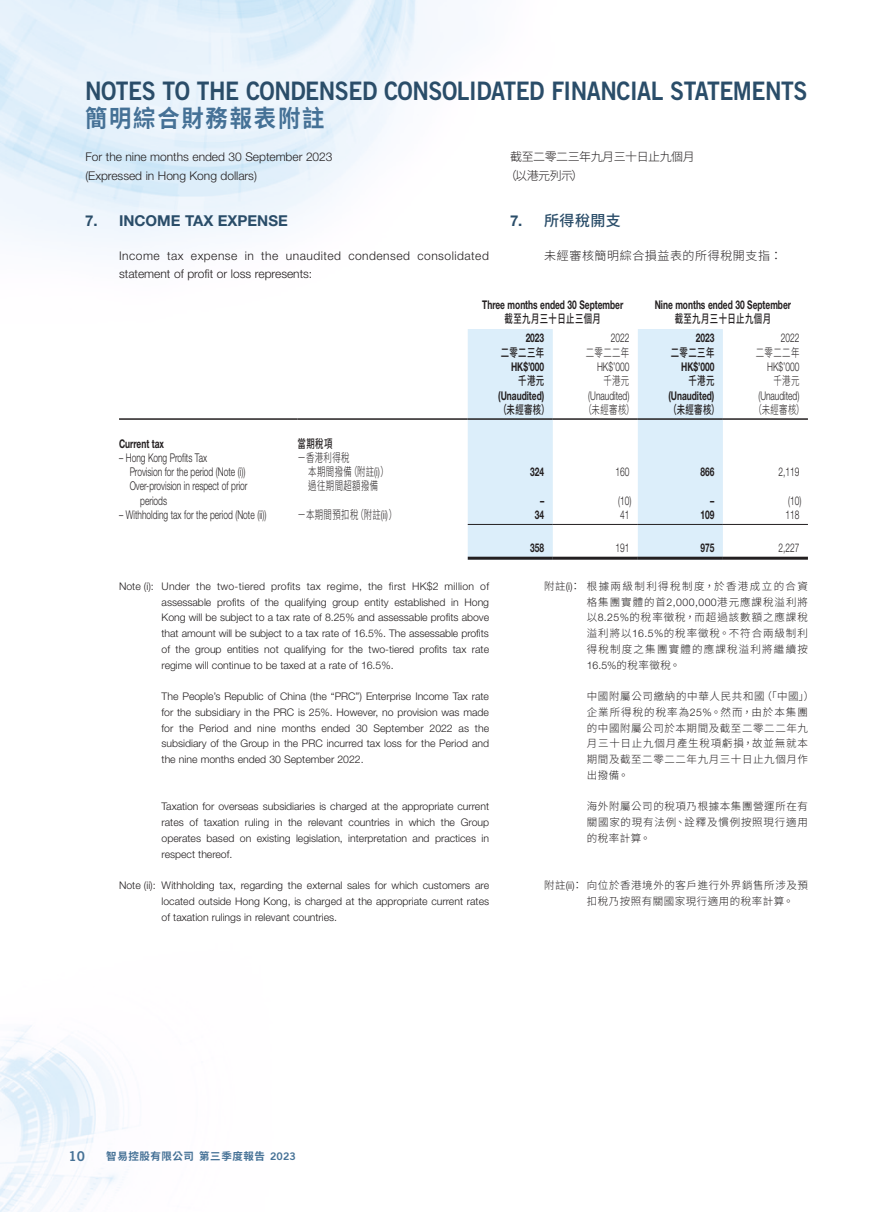
<style>
.page{position:relative;width:893px;height:1212px;background:#fff}
.page>*{position:absolute;margin:0;border:0;box-sizing:border-box;transform-origin:0 0}
.t1{font:25.5px "Trade Gothic LT Std Bd 2";letter-spacing:-.02em;color:#2a4d69;scale:.9 1}
.t2{font:700 24px "Source Han Sans TC";letter-spacing:.08em;color:#457196;scale:.93 1}
.Heading_1{font:700 15px "Helvetica Neue LT Std";color:#2a4d69}
.C_Heading_1{font:500 15px "Source Han Sans TC";letter-spacing:.025em;color:#2a4d69}
.t3{font:13.5px "Trade Gothic LT Std Bd 2";color:#457196}
.Body_Text{font:300 12px/14.2px "Helvetica Neue LT Std";color:#231f20;scale:.7 1}
.Body_Text-2{font:700 12px "Helvetica Neue LT Std";color:#231f20;scale:.7 1}
.Body_Text-3{font:300 12px/17.2px "Helvetica Neue LT Std";letter-spacing:.04em;color:#231f20}
.Body_Text-4{font:300 12px "Source Han Sans TC";letter-spacing:.05em;color:#231f20;scale:.7 1}
.Body_Text-5{font:300 12px/18.5px "Helvetica Neue LT Std";color:#231f20}
.Body_Text-6{font:500 12px "Source Han Sans TC";letter-spacing:.05em;color:#231f20;scale:.7 1}
.C_Body_Text{font:300 12px/18.5px "Source Han Sans TC";letter-spacing:-.04em;color:#231f20}
.C_Body_Text-2{font:300 12px "Source Han Sans TC";letter-spacing:.05em;color:#231f20}
.Notes{font:300 10.5px/15.8px "Helvetica Neue LT Std";color:#231f20;text-align:justify}
.C_Notes{font:300 10.5px/15.8px "Source Han Sans TC";letter-spacing:.055em;color:#231f20;text-align:justify}
.t4{font:700 10.5px "Source Han Sans TC";letter-spacing:.05em;color:#457196}
.s1{font-family:"Helvetica Neue LT Std";font-weight:700}
.s2{font-family:"Helvetica Neue LT Std"}
.s3{font-family:"Trade Gothic LT Std Bd 2";font-weight:400}
</style>
<div class="page">
<img style="left:0;top:0;width:808px;height:1212px">
<svg style="left:468px;top:329px;width:255px;height:228px;fill:#dceefa"></svg>
<hr style="left:119px;top:418px;width:179px;height:2px;background:#231f20">
<hr style="left:298px;top:418px;width:170px;height:2px;background:#231f20">
<hr style="left:468px;top:418px;width:85px;height:2px;background:#231f20">
<hr style="left:553px;top:418px;width:85px;height:2px;background:#231f20">
<hr style="left:638px;top:418px;width:85px;height:2px;background:#231f20">
<hr style="left:723px;top:418px;width:85px;height:2px;background:#231f20">
<hr style="left:468px;top:524px;width:85px;height:1px;background:#231f20">
<hr style="left:553px;top:524px;width:85px;height:1px;background:#231f20">
<hr style="left:638px;top:524px;width:85px;height:1px;background:#231f20">
<hr style="left:723px;top:524px;width:85px;height:1px;background:#231f20">
<hr style="left:468px;top:557px;width:85px;height:3px;background:#231f20">
<hr style="left:553px;top:557px;width:85px;height:3px;background:#231f20">
<hr style="left:638px;top:557px;width:85px;height:3px;background:#231f20">
<hr style="left:723px;top:557px;width:85px;height:3px;background:#231f20">
<h1 class="t1" style="left:85px;top:75px;width:804px">NOTES TO THE CONDENSED CONSOLIDATED FINANCIAL STATEMENTS</h1>
<h2 class="t2" style="left:85px;top:105px;width:259px">簡明綜合財務報表附註</h2>
<p class="Body_Text-5" style="left:85px;top:148px;width:249px">For the nine months ended 30 September 2023 (Expressed in Hong Kong dollars)</p>
<p class="C_Body_Text" style="left:505px;top:148px;width:192px;text-indent:6px">截至二零二三年九月三十日止九個月（以港元列示）</p>
<p class="C_Heading_1" style="left:510px;top:212px;width:112px"><span class="s1">7.</span> 所得稅開支</p>
<p class="C_Body_Text-2" style="left:544px;top:249px;width:239px">未經審核簡明綜合損益表的所得稅開支指：</p>
<p class="Heading_1" style="left:85px;top:211px;width:204px">7. INCOME TAX EXPENSE</p>
<p class="Body_Text-3" style="left:119px;top:247px;width:371px">Income tax expense in the unaudited condensed consolidated statement of profit or loss represents:</p>
<p class="Body_Text-2" style="left:482px;top:297px;width:203px">Three months ended 30 September</p>
<p class="Body_Text-2" style="left:655px;top:297px;width:196px">Nine months ended 30 September</p>
<p class="Body_Text-6" style="left:505px;top:312px;width:139px">截至九月三十日止三個月</p>
<p class="Body_Text-6" style="left:675px;top:312px;width:139px">截至九月三十日止九個月</p>
<p class="Body_Text-2" style="left:526px;top:330px;width:28px">2023</p>
<p class="Body_Text" style="left:611px;top:330px;width:28px">2022</p>
<p class="Body_Text-2" style="left:696px;top:330px;width:28px">2023</p>
<p class="Body_Text" style="left:781px;top:330px;width:28px">2022</p>
<p class="Body_Text-6" style="left:501px;top:346px;width:64px">二零二三年</p>
<p class="Body_Text-4" style="left:586px;top:346px;width:64px">二零二二年</p>
<p class="Body_Text-6" style="left:671px;top:346px;width:64px">二零二三年</p>
<p class="Body_Text-4" style="left:756px;top:346px;width:64px">二零二二年</p>
<p class="Body_Text-2" style="left:511px;top:359px;width:49px">HK$’000</p>
<p class="Body_Text" style="left:597px;top:359px;width:48px">HK$’000</p>
<p class="Body_Text-2" style="left:681px;top:359px;width:49px">HK$’000</p>
<p class="Body_Text" style="left:767px;top:359px;width:48px">HK$’000</p>
<p class="Body_Text-6" style="left:518px;top:374px;width:39px">千港元</p>
<p class="Body_Text-4" style="left:603px;top:374px;width:39px">千港元</p>
<p class="Body_Text-6" style="left:688px;top:374px;width:39px">千港元</p>
<p class="Body_Text-4" style="left:773px;top:374px;width:39px">千港元</p>
<p class="Body_Text-2" style="left:498px;top:388px;width:67px">(Unaudited)</p>
<p class="Body_Text" style="left:588px;top:388px;width:60px">(Unaudited)</p>
<p class="Body_Text-2" style="left:668px;top:388px;width:67px">(Unaudited)</p>
<p class="Body_Text" style="left:758px;top:388px;width:60px">(Unaudited)</p>
<p class="Body_Text-6" style="left:498px;top:403px;width:74px">（未經審核）</p>
<p class="Body_Text-4" style="left:583px;top:403px;width:74px">（未經審核）</p>
<p class="Body_Text-6" style="left:669px;top:403px;width:74px">（未經審核）</p>
<p class="Body_Text-4" style="left:754px;top:403px;width:74px">（未經審核）</p>
<p class="Body_Text-2" style="left:119px;top:436px;width:66px">Current tax</p>
<p class="Body_Text-6" style="left:298px;top:436px;width:51px">當期稅項</p>
<p class="Body_Text" style="left:119px;top:450px;width:127px">– Hong Kong Profits Tax</p>
<p class="Body_Text-4" style="left:298px;top:451px;width:76px">－香港利得稅</p>
<p class="Body_Text" style="left:130px;top:464px;width:167px">Provision for the period (Note (i))</p>
<p class="Body_Text-4" style="left:308px;top:465px;width:117px">本期間撥備（附註<span class="s2">(i)</span>）</p>
<p class="Body_Text-2" style="left:530px;top:464px;width:21px">324</p>
<p class="Body_Text" style="left:615px;top:464px;width:21px">160</p>
<p class="Body_Text-2" style="left:700px;top:464px;width:21px">866</p>
<p class="Body_Text" style="left:778px;top:464px;width:31px">2,119</p>
<p class="Body_Text" style="left:140px;top:479px;width:155px;text-indent:-11px">Over-provision in respect of prior periods</p>
<p class="Body_Text-4" style="left:308px;top:479px;width:102px">過往期間超額撥備</p>
<p class="Body_Text-2" style="left:540px;top:493px;width:7px">–</p>
<p class="Body_Text" style="left:618px;top:493px;width:21px">(10)</p>
<p class="Body_Text-2" style="left:710px;top:493px;width:7px">–</p>
<p class="Body_Text" style="left:788px;top:493px;width:21px">(10)</p>
<p class="Body_Text" style="left:119px;top:507px;width:212px">– Withholding tax for the period (Note (ii))</p>
<p class="Body_Text-4" style="left:298px;top:508px;width:144px">－本期間預扣稅（附註<span class="s2">(ii)</span>）</p>
<p class="Body_Text-2" style="left:535px;top:507px;width:15px">34</p>
<p class="Body_Text" style="left:620px;top:507px;width:15px">41</p>
<p class="Body_Text-2" style="left:700px;top:507px;width:21px">109</p>
<p class="Body_Text" style="left:785px;top:507px;width:21px">118</p>
<p class="Body_Text-2" style="left:530px;top:540px;width:21px">358</p>
<p class="Body_Text" style="left:615px;top:540px;width:21px">191</p>
<p class="Body_Text-2" style="left:700px;top:540px;width:21px">975</p>
<p class="Body_Text" style="left:778px;top:540px;width:31px">2,227</p>
<p class="Notes" style="left:162px;top:578px;width:329px;text-indent:-43px">Note (i): Under the two-tiered profits tax regime, the first HK$2 million of assessable profits of the qualifying group entity established in Hong Kong will be subject to a tax rate of 8.25% and assessable profits above that amount will be subject to a tax rate of 16.5%. The assessable profits of the group entities not qualifying for the two-tiered profits tax rate regime will continue to be taxed at a rate of 16.5%.</p>
<p class="Notes" style="left:162px;top:688px;width:329px">The People’s Republic of China (the “PRC”) Enterprise Income Tax rate for the subsidiary in the PRC is 25%. However, no provision was made for the Period and nine months ended 30 September 2022 as the subsidiary of the Group in the PRC incurred tax loss for the Period and the nine months ended 30 September 2022.</p>
<p class="Notes" style="left:162px;top:798px;width:329px">Taxation for overseas subsidiaries is charged at the appropriate current rates of taxation ruling in the relevant countries in which the Group operates based on existing legislation, interpretation and practices in respect thereof.</p>
<p class="Notes" style="left:162px;top:877px;width:329px;text-indent:-43px">Note (ii): Withholding tax, regarding the external sales for which customers are located outside Hong Kong, is charged at the appropriate current rates of taxation rulings in relevant countries.</p>
<p class="C_Notes" style="left:587px;top:578px;width:223px;text-indent:-43px">附註<span class="s2">(i)</span>：根據兩級制利得稅制度，於香港成立的合資格集團實體的首<span class="s2">2,000,000</span>港元應課稅溢利將以<span class="s2">8.25%</span>的稅率徵稅，而超過該數額之應課稅溢利將以<span class="s2">16.5%</span>的稅率徵稅。不符合兩級制利得稅制度之集團實體的應課稅溢利將繼續按<span class="s2">16.5%</span>的稅率徵稅。</p>
<p class="C_Notes" style="left:587px;top:688px;width:229px;text-align:left">中國附屬公司繳納的中華人民共和國（「中國」）企業所得稅的稅率為<span class="s2">25%</span>。然而，由於本集團的中國附屬公司於本期間及截至二零二二年九月三十日止九個月產生稅項虧損，故並無就本期間及截至二零二二年九月三十日止九個月作出撥備。</p>
<p class="C_Notes" style="left:587px;top:799px;width:223px">海外附屬公司的稅項乃根據本集團營運所在有關國家的現有法例、詮釋及慣例按照現行適用的稅率計算。</p>
<p class="C_Notes" style="left:587px;top:877px;width:223px;text-indent:-43px">附註<span class="s2">(ii)</span>：向位於香港境外的客戶進行外界銷售所涉及預扣稅乃按照有關國家現行適用的稅率計算。</p>
<p class="t3" style="left:69px;top:1148px;width:18px">10</p>
<p class="t4" style="left:106px;top:1150px;width:191px">智易控股有限公司 第三季度報告 <span class="s3">2023</span></p>
</div>
